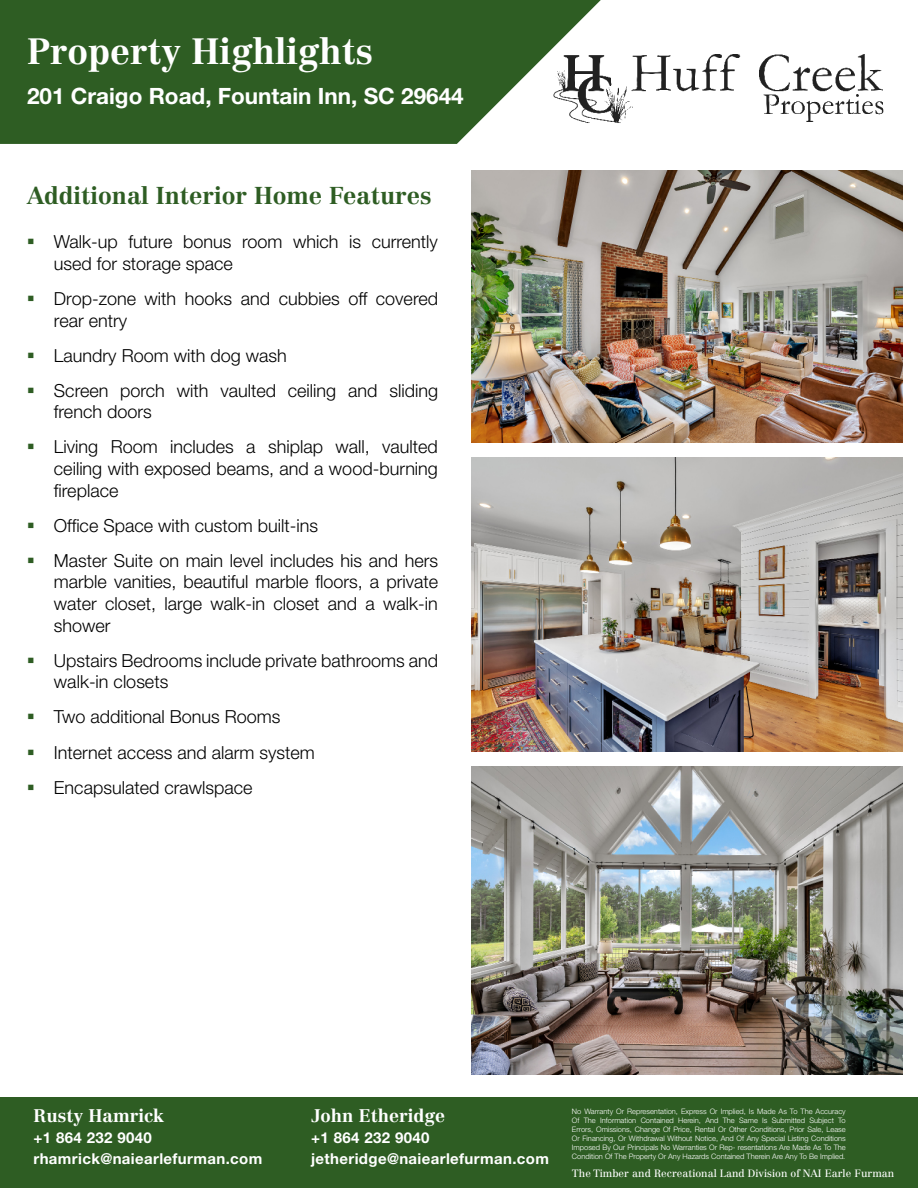
<style>
.page{position:relative;width:918px;height:1188px;background:#fff}
.page>*{position:absolute;margin:0;border:0;box-sizing:border-box;transform-origin:0 0}
.t1{font:700 36px "Centennial LT Std";color:#fff}
.t2{font:700 24px "Centennial LT Std";color:#2e5d23}
.t3{font:700 22.5px "Helvetica Neue LT Std";color:#fff}
.t4{font:300 18px/21.6px "Helvetica Neue LT Std";color:#000}
.t5{font:700 18px "Centennial LT Std";color:#fff}
.t6{font:700 15px/21px "Helvetica Neue LT Std";letter-spacing:.025em;color:#fff}
.t7{font:10.5px "Centennial LT Std";color:#fff}
.t8{font:300 7.5px/9px "Helvetica Neue LT Std";color:#fff;text-align:justify}
</style>
<div class="page">
<svg style="left:0;top:0;width:601px;height:144px;background:#3f6a35"></svg>
<img style="left:552px;top:50px;width:332px;height:75px">
<div style="left:0;top:1097px;width:918px;height:91px;background:#2e5d23"></div>
<img style="left:472px;top:170px;width:430px;height:273px">
<img style="left:472px;top:458px;width:430px;height:294px">
<img style="left:472px;top:766px;width:430px;height:309px">
<h1 class="t1" style="left:27px;top:29px;width:348px">Property Highlights</h1>
<p class="t3" style="left:27px;top:82px;width:438px">201 Craigo Road, Fountain Inn, SC 29644</p>
<h2 class="t2" style="left:27px;top:181px;width:406px">Additional Interior Home Features</h2>
<p class="t4" style="left:54px;top:231px;width:385px">Walk-up future bonus room which is currently used for storage space</p>
<p class="t4" style="left:54px;top:287px;width:386px">Drop-zone with hooks and cubbies off covered rear entry</p>
<p class="t4" style="left:54px;top:337px;width:386px;line-height:35.1px">Laundry Room with dog wash<br>Screen porch with vaulted ceiling and sliding</p>
<p class="t4" style="left:54px;top:394px;width:385px;line-height:35.1px">french doors<br>Living Room includes a shiplap wall, vaulted</p>
<p class="t4" style="left:54px;top:458px;width:386px">ceiling with exposed beams, and a wood-burning fireplace</p>
<p class="t4" style="left:54px;top:507px;width:386px;line-height:35.1px">Office Space with custom built-ins<br>Master Suite on main level includes his and hers</p>
<p class="t4" style="left:54px;top:571px;width:386px;text-align:justify">marble vanities, beautiful marble floors, a private water closet, large walk-in closet and a walk-in shower</p>
<p class="t4" style="left:54px;top:649px;width:386px">Upstairs Bedrooms include private bathrooms and walk-in closets</p>
<p class="t4" style="left:54px;top:699px;width:262px;line-height:35.1px">Two additional Bonus Rooms<br>Internet access and alarm system<br>Encapsulated crawlspace</p>
<p class="t5" style="left:33px;top:1105px;width:132px">Rusty Hamrick</p>
<p class="t6" style="left:33px;top:1127px;width:230px">+1 864 232 9040 rhamrick@naiearlefurman.com</p>
<p class="t5" style="left:311px;top:1105px;width:136px">John Etheridge</p>
<p class="t6" style="left:311px;top:1127px;width:239px">+1 864 232 9040 jetheridge@naiearlefurman.com</p>
<p class="t8" style="left:572px;top:1107px;width:275px">No Warranty Or Representation, Express Or Implied, Is Made As To The Accuracy Of The Information Contained Herein, And The Same Is Submitted Subject To Errors, Omissions, Change Of Price, Rental Or Other Conditions, Prior Sale, Lease Or Financing, Or Withdrawal Without Notice, And Of Any Special Listing Conditions Imposed By Our Principals No Warranties Or Rep- resentations Are Made As To The Condition Of The Property Or Any Hazards Contained Therein Are Any To Be Implied.</p>
<p class="t7" style="left:572px;top:1167px;width:324px">The Timber and Recreational Land Division of NAI Earle Furman</p>
</div>
